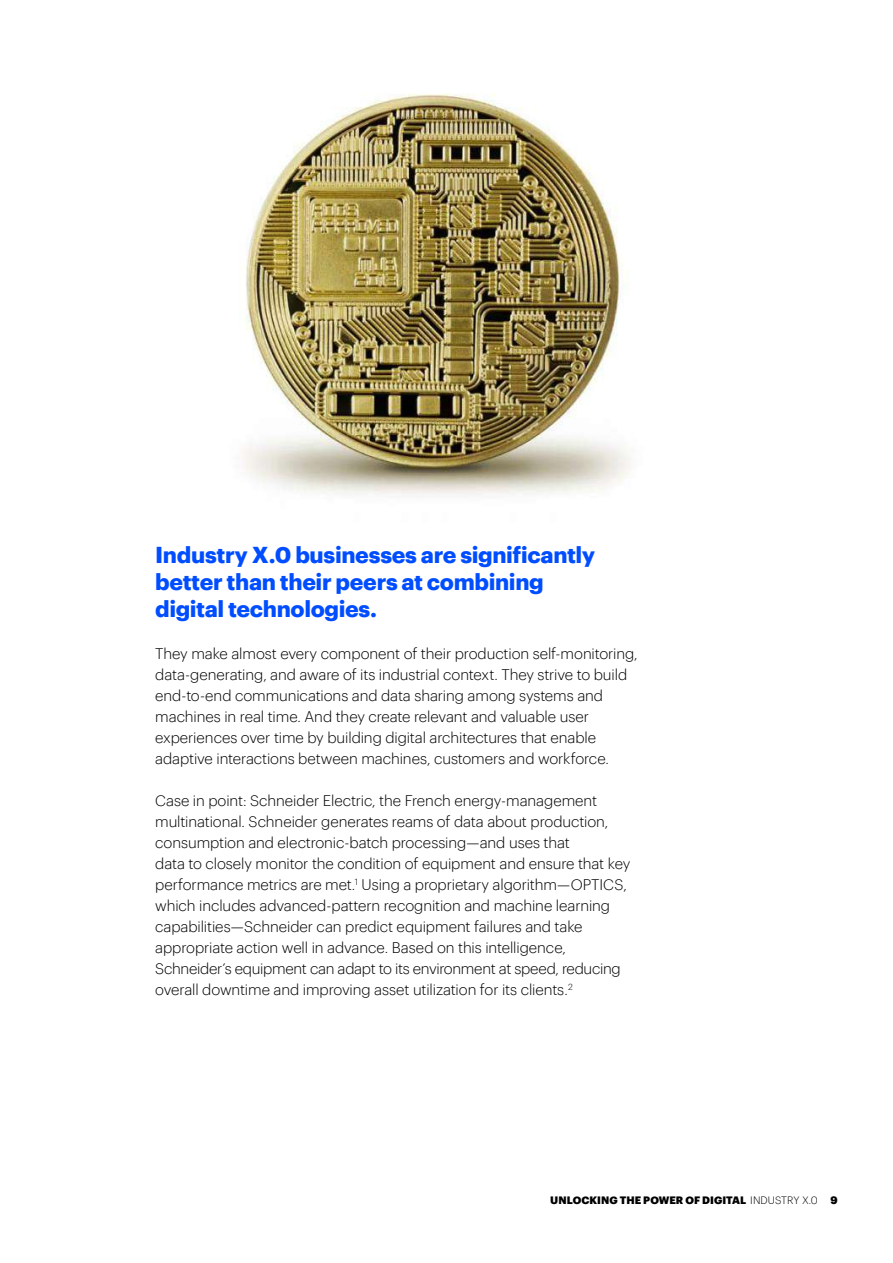
<style>
.page{position:relative;width:893px;height:1263px;background:#fff}
.page>*{position:absolute;margin:0;border:0;box-sizing:border-box;transform-origin:0 0}
.t1{font:700 22.5px/27px "Graphik";letter-spacing:-.015em;color:#004dff}
.t2{font:300 15px/21px "Graphik";letter-spacing:-.01em;color:#000}
.t3{font:900 10.5px "Graphik";letter-spacing:.005em;color:#000}
.s1{font-weight:300}
</style>
<div class="page">
<img style="left:241px;top:93px;width:390px;height:402px">
<h1 class="t1" style="left:155px;top:539px;width:442px">Industry X.0 businesses are significantly better than their peers at combining digital technologies.</h1>
<p class="t2" style="left:155px;top:642px;width:484px">They make almost every component of their production self-monitoring, data-generating, and aware of its industrial context. They strive to build end-to-end communications and data sharing among systems and machines in real time. And they create relevant and valuable user experiences over time by building digital architectures that enable adaptive interactions between machines, customers and workforce.</p>
<p class="t2" style="left:155px;top:789px;width:477px">Case in point: Schneider Electric, the French energy-management multinational. Schneider generates reams of data about production, consumption and electronic-batch processing—and uses that<br>data to closely monitor the condition of equipment and ensure that key performance metrics are met.<sup>1</sup> Using a proprietary algorithm—OPTICS, which includes advanced-pattern recognition and machine learning capabilities—Schneider can predict equipment failures and take appropriate action well in advance. Based on this intelligence, Schneider’s equipment can adapt to its environment at speed, reducing overall downtime and improving asset utilization for its clients.<sup>2</sup></p>
<p class="t3" style="left:550px;top:1191px;width:289px">UNLOCKING THE POWER OF DIGITAL <span class="s1">INDUSTRY X.0</span> 9</p>
</div>
